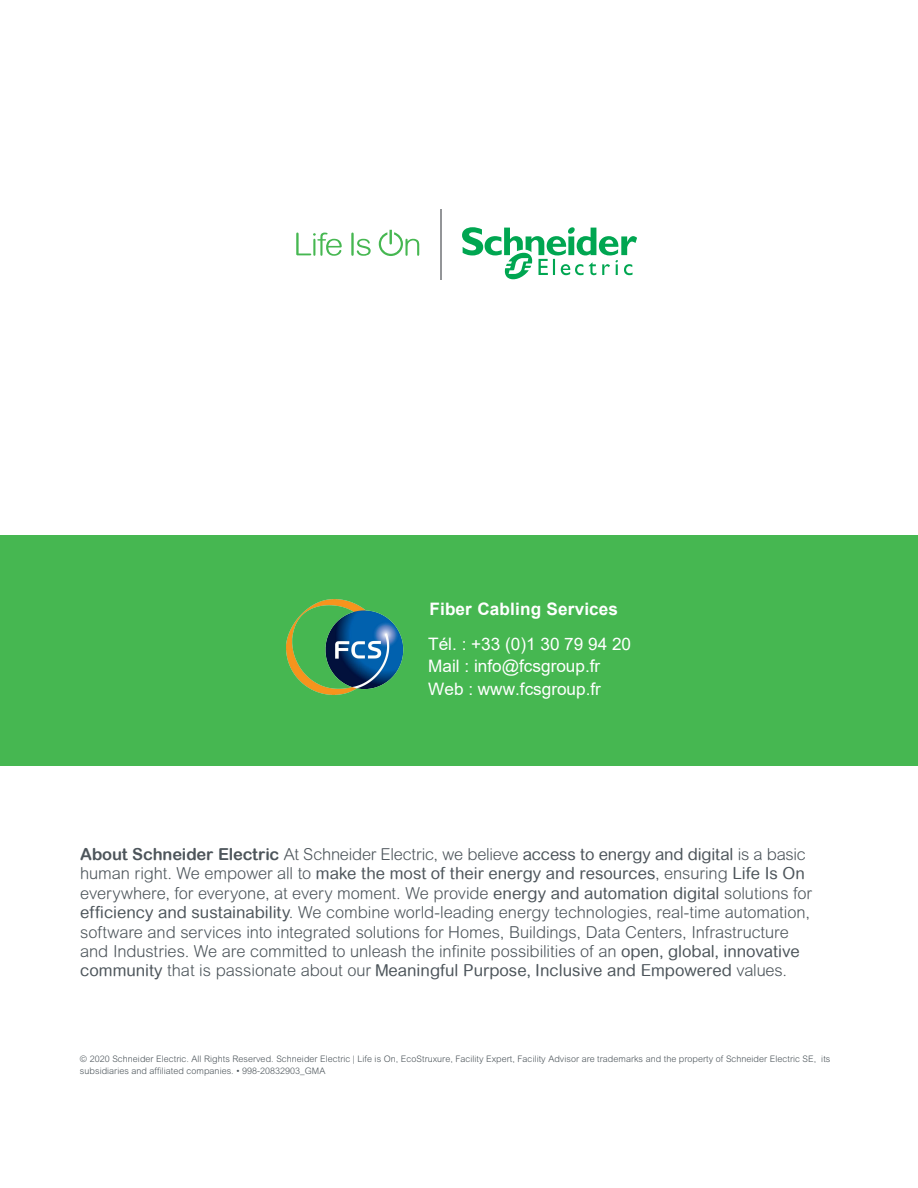
<style>
.page{position:relative;width:918px;height:1188px;background:#fff}
.page>*{position:absolute;margin:0;border:0;box-sizing:border-box;transform-origin:0 0}
.t1{font:17.1px/22.5px "Arial";color:#fff}
.t2{font:700 17.1px "Arial";letter-spacing:.01em;color:#fff}
.t3{font:17.1px "Arial";color:#fff}
.t4{font:300 16.5px/19.4px "Arial Rounded MT Std";letter-spacing:-.005em;color:#4d555b}
.t5{font:300 9px/12px "Arial Rounded MT Std";letter-spacing:.005em;color:#4d555b}
.s1{font-weight:700}
.s2{font-weight:400}
</style>
<div class="page">
<div style="left:0;top:536px;width:918px;height:230px;background:#46b751"></div>
<svg style="left:296px;top:233px;width:46px;height:23px"></svg>
<svg style="left:351px;top:233px;width:20px;height:23px"></svg>
<svg style="left:379px;top:230px;width:40px;height:26px"></svg>
<hr style="left:440px;top:209px;width:1px;height:71px;background:#939598">
<svg style="left:462px;top:227px;width:175px;height:53px"></svg>
<img style="left:287px;top:600px;width:117px;height:94px">
<p class="t2" style="left:429px;top:597px;width:190px">Fiber Cabling Services</p>
<p class="t1" style="left:428px;top:632px;width:204px">Tél. : +33 (0)1 30 79 94 20<br>Mail : info@fcsgroup.fr</p>
<p class="t3" style="left:428px;top:677px;width:174px">Web : www.fcsgroup.fr</p>
<p class="t4" style="left:80px;top:844px;width:733px"><span class="s1">About Schneider Electric</span> At Schneider Electric, we believe <span class="s2">access to energy and digital</span> is a basic human right. We empower all to <span class="s2">make the most of their energy and resources</span>, ensuring <span class="s2">Life Is On </span>everywhere, for everyone, at every moment. We provide <span class="s2">energy and automation digital</span> solutions for <span class="s2">efficiency and sustainability</span>. We combine world-leading energy technologies, real-time automation, software and services into integrated solutions for Homes, Buildings, Data Centers, Infrastructure and Industries. We are committed to unleash the infinite possibilities of an <span class="s2">open, global, innovative community</span> that is passionate about our <span class="s2">Meaningful Purpose, Inclusive and Empowered</span> values.</p>
<p class="t5" style="left:80px;top:1053px;width:752px">© 2020 Schneider Electric. All Rights Reserved. Schneider Electric | Life is On, EcoStruxure, Facility Expert, Facility Advisor are trademarks and the property of Schneider Electric SE, its subsidiaries and affiliated companies. • 998-20832903_GMA</p>
</div>
